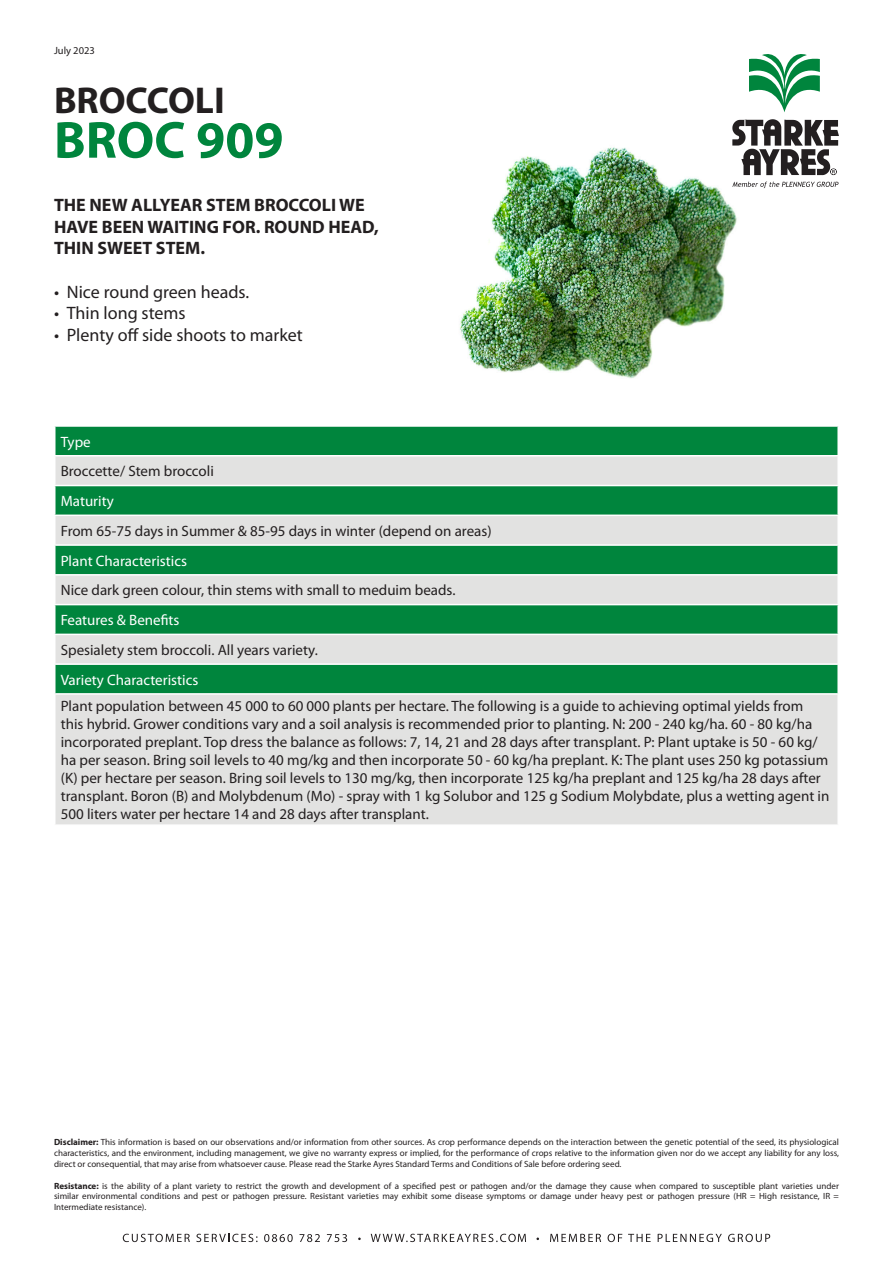
<style>
.page{position:relative;width:893px;height:1263px;background:#fff}
.page>*{position:absolute;margin:0;border:0;box-sizing:border-box;transform-origin:0 0}
.t1{font:700 52.5px "Myriad Pro";color:#00853d}
.t2{font:700 37.5px "Myriad Pro";color:#231f20}
.t3{font:700 18px/21.6px "Myriad Pro";color:#231f20}
.t4{font:18px "Myriad Pro";color:#231f20}
.t5{font:15px/18px "Myriad Pro";color:#231f20}
.t6{font:15px "Myriad Pro";color:#fff}
.t7{font:10.5px "Myriad Pro";color:#231f20}
.t8{font:9px/10.8px "Myriad Pro";color:#231f20;text-align:justify}
.s1{font-weight:700}
</style>
<div class="page">
<div style="left:56px;top:427px;width:781px;height:28px;background:#00853d"></div>
<svg style="left:56px;top:456px;width:781px;height:368px;background:#9ac4ad"></svg>
<hr style="left:54px;top:485px;width:785px;height:1px;background:#fff">
<hr style="left:54px;top:514px;width:785px;height:2px;background:#fff">
<hr style="left:54px;top:544px;width:785px;height:2px;background:#fff">
<hr style="left:54px;top:574px;width:785px;height:2px;background:#fff">
<hr style="left:54px;top:604px;width:785px;height:1px;background:#fff">
<hr style="left:54px;top:634px;width:785px;height:1px;background:#fff">
<hr style="left:54px;top:663px;width:785px;height:2px;background:#fff">
<hr style="left:54px;top:693px;width:785px;height:2px;background:#fff">
<img style="left:460px;top:147px;width:278px;height:231px">
<svg style="left:749px;top:54px;width:71px;height:58px"></svg>
<svg style="left:732px;top:119px;width:107px;height:56px"></svg>
<svg style="left:732px;top:182px;width:106px;height:6px"></svg>
<svg style="left:123px;top:1234px;width:67px;height:8px"></svg>
<svg style="left:196px;top:1234px;width:62px;height:8px"></svg>
<svg style="left:264px;top:1234px;width:29px;height:8px"></svg>
<svg style="left:299px;top:1234px;width:21px;height:8px"></svg>
<svg style="left:327px;top:1234px;width:20px;height:8px"></svg>
<svg style="left:371px;top:1234px;width:155px;height:8px"></svg>
<svg style="left:550px;top:1234px;width:51px;height:8px"></svg>
<svg style="left:608px;top:1234px;width:14px;height:8px"></svg>
<svg style="left:628px;top:1234px;width:23px;height:8px"></svg>
<svg style="left:658px;top:1234px;width:64px;height:8px"></svg>
<svg style="left:728px;top:1234px;width:42px;height:8px"></svg>
<p class="t7" style="left:54px;top:45px;width:42px">July 2023</p>
<p class="t2" style="left:54px;top:79px;width:172px">BROCCOLI</p>
<p class="t1" style="left:54px;top:111px;width:231px">BROC 909</p>
<p class="t3" style="left:54px;top:195px;width:326px">THE NEW ALLYEAR STEM BROCCOLI WE<br>HAVE BEEN WAITING FOR. ROUND HEAD,<br>THIN SWEET STEM.</p>
<p class="t4" style="left:54px;top:282px;width:197px">• Nice round green heads.</p>
<p class="t4" style="left:54px;top:303px;width:133px">• Thin long stems</p>
<p class="t4" style="left:54px;top:325px;width:250px">• Plenty off side shoots to market</p>
<p class="t6" style="left:61px;top:433px;width:31px">Type</p>
<p class="t5" style="left:61px;top:462px;width:155px">Broccette/ Stem broccoli</p>
<p class="t6" style="left:61px;top:493px;width:55px">Maturity</p>
<p class="t5" style="left:61px;top:522px;width:432px">From 65-75 days in Summer &amp; 85-95 days in winter (depend on areas)</p>
<p class="t6" style="left:61px;top:552px;width:128px">Plant Characteristics</p>
<p class="t5" style="left:61px;top:582px;width:396px">Nice dark green colour, thin stems with small to meduim beads.</p>
<p class="t6" style="left:61px;top:612px;width:120px">Features &amp; Benefits</p>
<p class="t5" style="left:61px;top:641px;width:259px">Spesialety stem broccoli. All years variety.</p>
<p class="t6" style="left:61px;top:671px;width:139px">Variety Characteristics</p>
<p class="t5" style="left:61px;top:697px;width:770px">Plant population between 45 000 to 60 000 plants per hectare. The following is a guide to achieving optimal yields from this hybrid. Grower conditions vary and a soil analysis is recommended prior to planting. N: 200 - 240 kg/ha. 60 - 80 kg/ha incorporated preplant. Top dress the balance as follows: 7, 14, 21 and 28 days after transplant. P: Plant uptake is 50 - 60 kg/ ha per season. Bring soil levels to 40 mg/kg and then incorporate 50 - 60 kg/ha preplant. K: The plant uses 250 kg potassium (K) per hectare per season. Bring soil levels to 130 mg/kg, then incorporate 125 kg/ha preplant and 125 kg/ha 28 days after transplant. Boron (B) and Molybdenum (Mo) - spray with 1 kg Solubor and 125 g Sodium Molybdate, plus a wetting agent in 500 liters water per hectare 14 and 28 days after transplant.</p>
<p class="t8" style="left:54px;top:1137px;width:787px"><span class="s1">Disclaimer:</span> This information is based on our observations and/or information from other sources. As crop performance depends on the interaction between the genetic potential of the seed, its physiological characteristics, and the environment, including management, we give no warranty express or implied, for the performance of crops relative to the information given nor do we accept any liability for any loss, direct or consequential, that may arise from whatsoever cause. Please read the Starke Ayres Standard Terms and Conditions of Sale before ordering seed.</p>
<p class="t8" style="left:54px;top:1180px;width:786px"><span class="s1">Resistance:</span> is the ability of a plant variety to restrict the growth and development of a specified pest or pathogen and/or the damage they cause when compared to susceptible plant varieties under similar environmental conditions and pest or pathogen pressure. Resistant varieties may exhibit some disease symptoms or damage under heavy pest or pathogen pressure (HR = High resistance, IR = Intermediate resistance).</p>
</div>
